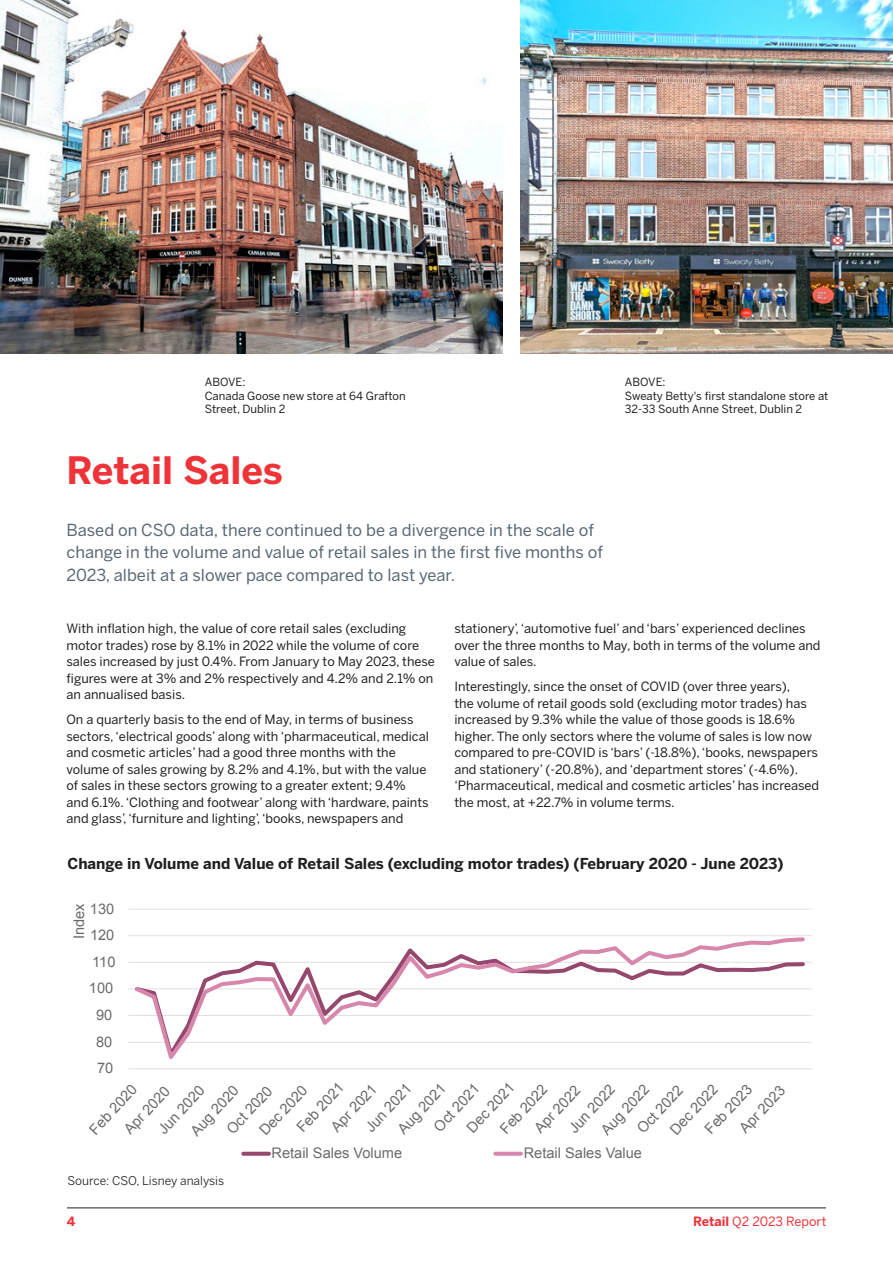
<style>
.page{position:relative;width:893px;height:1263px;background:#fff}
.page>*{position:absolute;margin:0;border:0;box-sizing:border-box;transform-origin:0 0}
.Lisney_Page_Heading{font:700 37.5px "Benton Sans";color:#ee3339}
.Lisney_Grey_Intro{font:16.5px/22.5px "Benton Sans";color:#586876}
.Lisney_Chart_Title{font:700 15px "Benton Sans";color:#231f20}
.t1{font:14.55px "Arial";color:#6b6b6b}
.Lisney_Body{font:12.75px/16.5px "Benton Sans";color:#231f20}
.t2{font:12.75px "Benton Sans";color:#ee3339}
.t3{font:700 12.75px "Benton Sans";color:#ee3339}
.Lisney_Chart_Source{font:12px "Benton Sans";color:#231f20}
.Lisney_Caption{font:11.25px/13.5px "Benton Sans";color:#231f20}
.s1{font-weight:700}
</style>
<div class="page">
<hr style="left:67px;top:1207px;width:759px;height:1px;background:#231f20">
<img style="left:0;top:0;width:503px;height:353px">
<img style="left:521px;top:0;width:372px;height:353px">
<hr style="left:128px;top:1042px;width:683px;height:1px;background:#e0e0e0">
<hr style="left:128px;top:1015px;width:683px;height:1px;background:#e0e0e0">
<hr style="left:128px;top:988px;width:683px;height:1px;background:#e0e0e0">
<hr style="left:128px;top:962px;width:683px;height:1px;background:#e0e0e0">
<hr style="left:128px;top:935px;width:683px;height:1px;background:#e0e0e0">
<hr style="left:128px;top:908px;width:683px;height:2px;background:#e0e0e0">
<hr style="left:128px;top:1068px;width:683px;height:1px;background:#e0e0e0">
<svg style="left:132px;top:937px;width:675px;height:122px"></svg>
<svg style="left:243px;top:1152px;width:26px;height:4px"></svg>
<svg style="left:495px;top:1152px;width:26px;height:4px"></svg>
<p class="Lisney_Caption" style="left:205px;top:375px;width:203px">ABOVE:<br>Canada Goose new store at 64 Grafton<br>Street, Dublin 2</p>
<p class="Lisney_Caption" style="left:625px;top:375px;width:205px">ABOVE:<br>Sweaty Betty's first standalone store at<br>32-33 South Anne Street, Dublin 2</p>
<p class="Lisney_Page_Heading" style="left:66px;top:446px;width:218px">Retail Sales</p>
<p class="Lisney_Grey_Intro" style="left:66px;top:518px;width:538px">Based on CSO data, there continued to be a divergence in the scale of change in the volume and value of retail sales in the first five months of<br>2023, albeit at a slower pace compared to last year.</p>
<p class="Lisney_Body" style="left:66px;top:620px;width:370px">With inflation high, the value of core retail sales (excluding motor trades) rose by 8.1% in 2022 while the volume of core sales increased by just 0.4%. From January to May 2023, these figures were at 3% and 2% respectively and 4.2% and 2.1% on an annualised basis.</p>
<p class="Lisney_Body" style="left:66px;top:711px;width:364px">On a quarterly basis to the end of May, in terms of business sectors, ‘electrical goods’ along with ‘pharmaceutical, medical and cosmetic articles’ had a good three months with the volume of sales growing by 8.2% and 4.1%, but with the value of sales in these sectors growing to a greater extent; 9.4% and 6.1%. ‘Clothing and footwear’ along with ‘hardware, paints and glass’, ‘furniture and lighting’, ‘books, newspapers and</p>
<p class="Lisney_Body" style="left:454px;top:620px;width:368px">stationery’, ‘automotive fuel’ and ‘bars’ experienced declines over the three months to May, both in terms of the volume and value of sales.</p>
<p class="Lisney_Body" style="left:454px;top:678px;width:366px">Interestingly, since the onset of COVID (over three years),<br>the volume of retail goods sold (excluding motor trades) has increased by 9.3% while the value of those goods is 18.6% higher. The only sectors where the volume of sales is low now compared to pre-COVID is ‘bars’ (-18.8%), ‘books, newspapers and stationery’ (-20.8%), and ‘department stores’ (-4.6%). ‘Pharmaceutical, medical and cosmetic articles’ has increased the most, at +22.7% in volume terms.</p>
<p class="Lisney_Chart_Title" style="left:67px;top:854px;width:718px">Change in Volume and Value of Retail Sales (excluding motor trades) (February 2020 - June 2023)</p>
<p class="t1" style="left:90px;top:899px;width:26px">130</p>
<p class="t1" style="left:70px;top:939px;width:37px;rotate:-90deg">Index</p>
<p class="t1" style="left:90px;top:925px;width:26px">120</p>
<p class="t1" style="left:92px;top:952px;width:25px">110</p>
<p class="t1" style="left:89px;top:979px;width:26px">100</p>
<p class="t1" style="left:96px;top:1005px;width:18px">90</p>
<p class="t1" style="left:96px;top:1032px;width:18px">80</p>
<p class="t1" style="left:97px;top:1059px;width:18px">70</p>
<p class="t1" style="left:292px;top:1123px;width:63px;rotate:-47deg">Feb 2021</p>
<p class="t1" style="left:701px;top:1125px;width:63px;rotate:-47deg">Feb 2023</p>
<p class="t1" style="left:462px;top:1124px;width:64px;rotate:-47deg">Dec 2021</p>
<p class="t1" style="left:496px;top:1125px;width:63px;rotate:-47deg">Feb 2022</p>
<p class="t1" style="left:666px;top:1126px;width:64px;rotate:-47deg">Dec 2022</p>
<p class="t1" style="left:394px;top:1125px;width:64px;rotate:-47deg">Aug 2021</p>
<p class="t1" style="left:361px;top:1123px;width:62px;rotate:-47deg">Jun 2021</p>
<p class="t1" style="left:85px;top:1125px;width:63px;rotate:-47deg">Feb 2020</p>
<p class="t1" style="left:597px;top:1126px;width:64px;rotate:-47deg">Aug 2022</p>
<p class="t1" style="left:564px;top:1124px;width:62px;rotate:-47deg">Jun 2022</p>
<p class="t1" style="left:255px;top:1126px;width:64px;rotate:-47deg">Dec 2020</p>
<p class="t1" style="left:430px;top:1123px;width:61px;rotate:-47deg">Oct 2021</p>
<p class="t1" style="left:735px;top:1124px;width:61px;rotate:-47deg">Apr 2023</p>
<p class="t1" style="left:327px;top:1123px;width:61px;rotate:-47deg">Apr 2021</p>
<p class="t1" style="left:633px;top:1124px;width:61px;rotate:-47deg">Oct 2022</p>
<p class="t1" style="left:530px;top:1124px;width:61px;rotate:-47deg">Apr 2022</p>
<p class="t1" style="left:186px;top:1127px;width:64px;rotate:-47deg">Aug 2020</p>
<p class="t1" style="left:154px;top:1125px;width:62px;rotate:-47deg">Jun 2020</p>
<p class="t1" style="left:222px;top:1125px;width:61px;rotate:-47deg">Oct 2020</p>
<p class="t1" style="left:120px;top:1125px;width:61px;rotate:-47deg">Apr 2020</p>
<p class="Lisney_Chart_Source" style="left:67px;top:1173px;width:158px">Source: CSO, Lisney analysis</p>
<p class="t1" style="left:272px;top:1143px;width:132px">Retail Sales Volume</p>
<p class="t1" style="left:524px;top:1143px;width:120px">Retail Sales Value</p>
<p class="t3" style="left:67px;top:1213px;width:10px">4</p>
<p class="t2" style="left:693px;top:1214px;width:135px"><span class="s1">Retail</span> Q2 2023 Report</p>
</div>
